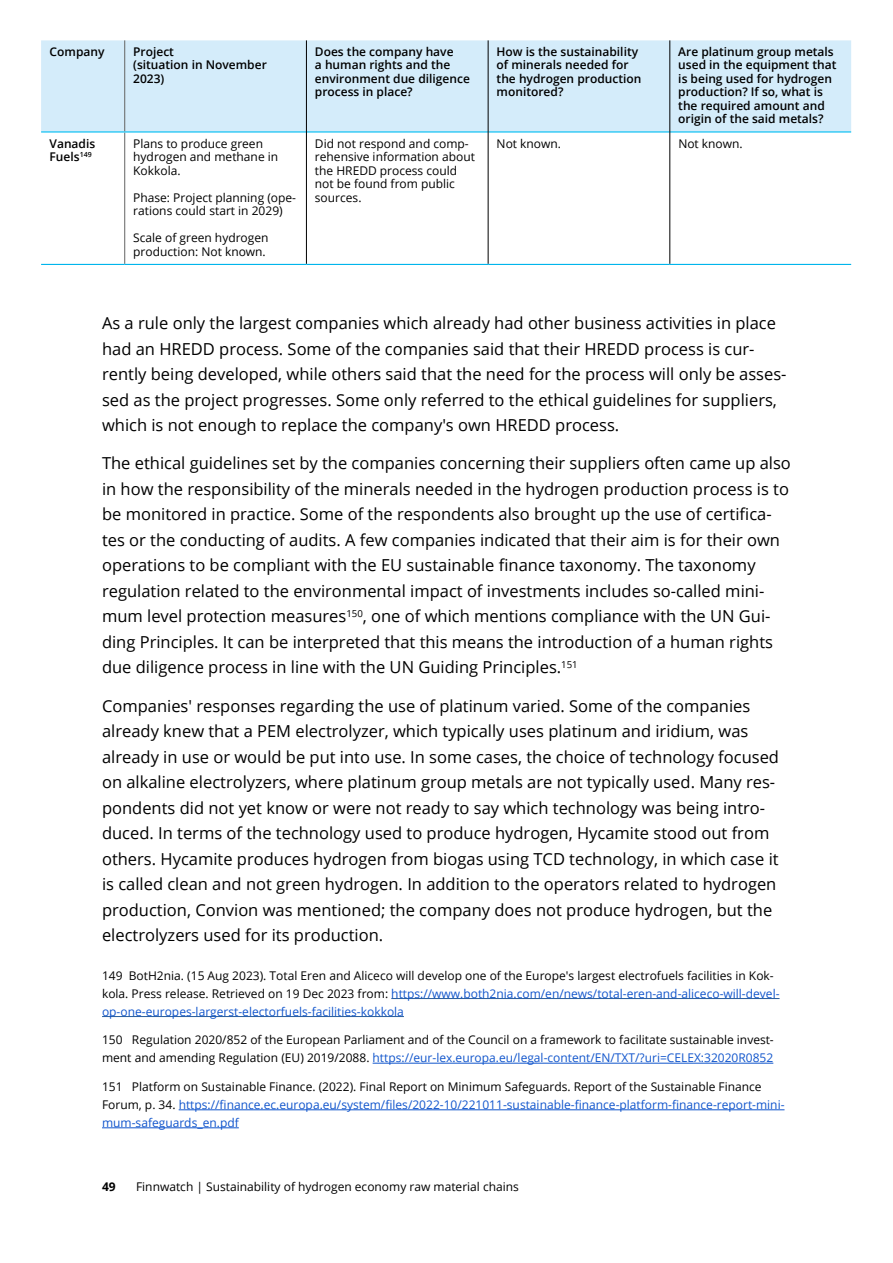
<style>
.page{position:relative;width:893px;height:1263px;background:#fff}
.page>*{position:absolute;margin:0;border:0;box-sizing:border-box;transform-origin:0 0}
.t1{font:16.5px/25.5px "Open Sans";color:#000}
.t2{font:12px/13.5px "Open Sans";color:#000}
.t3{font:600 12px/13.5px "Open Sans";color:#000}
.t4{font:12px/18px "Open Sans";color:#15c}
.t5{font:700 12px "Open Sans";color:#000}
.s1{color:#15c}
.s2{color:#000}
</style>
<div class="page">
<hr style="left:391px;top:998px;width:388px;height:1px;background:#265b9c">
<hr style="left:102px;top:1016px;width:302px;height:1px;background:#265b9c">
<hr style="left:373px;top:1063px;width:400px;height:1px;background:#15c">
<hr style="left:179px;top:1109px;width:605px;height:1px;background:#15c">
<hr style="left:102px;top:1127px;width:137px;height:1px;background:#15c">
<div style="left:41px;top:40px;width:810px;height:91px;background:#d4ecfa"></div>
<hr style="left:124px;top:40px;width:1px;height:91px;background:#646463">
<hr style="left:124px;top:133px;width:1px;height:131px;background:#646463">
<hr style="left:41px;top:131px;width:84px;height:2px;background:#00bdf2">
<hr style="left:125px;top:131px;width:181px;height:2px;background:#00bdf2">
<hr style="left:307px;top:131px;width:181px;height:2px;background:#00bdf2">
<hr style="left:488px;top:131px;width:182px;height:2px;background:#00bdf2">
<hr style="left:670px;top:131px;width:181px;height:2px;background:#00bdf2">
<hr style="left:306px;top:40px;width:1px;height:92px;background:#000">
<hr style="left:488px;top:40px;width:1px;height:92px;background:#000">
<hr style="left:670px;top:40px;width:1px;height:92px;background:#000">
<hr style="left:306px;top:132px;width:1px;height:132px;background:#000">
<hr style="left:488px;top:132px;width:1px;height:132px;background:#000">
<hr style="left:670px;top:132px;width:1px;height:132px;background:#000">
<hr style="left:41px;top:264px;width:84px;height:1px;background:#00b5ec">
<hr style="left:125px;top:264px;width:181px;height:1px;background:#00b5ec">
<hr style="left:306px;top:264px;width:182px;height:1px;background:#00b5ec">
<hr style="left:488px;top:264px;width:182px;height:1px;background:#00b5ec">
<hr style="left:670px;top:264px;width:181px;height:1px;background:#00b5ec">
<p class="t3" style="left:50px;top:45px;width:56px">Company</p>
<p class="t3" style="left:133px;top:45px;width:135px">Project<br>(situation in November<br>2023)</p>
<p class="t3" style="left:315px;top:45px;width:156px">Does the company have<br>a human rights and the environment due diligence process in place?</p>
<p class="t3" style="left:497px;top:45px;width:146px">How is the sustainability of minerals needed for the hydrogen production monitored?</p>
<p class="t3" style="left:678px;top:45px;width:160px">Are platinum group metals used in the equipment that is being used for hydrogen production? If so, what is the required amount and origin of the said metals?</p>
<p class="t3" style="left:50px;top:137px;width:47px">Vanadis<br>Fuels<sup>149</sup></p>
<p class="t2" style="left:133px;top:136px;width:147px">Plans to produce green hydrogen and methane in<br>Kokkola.</p>
<p class="t2" style="left:133px;top:190px;width:164px">Phase: Project planning (ope&shy;rations could start in 2029)</p>
<p class="t2" style="left:133px;top:231px;width:137px">Scale of green hydrogen production: Not known.</p>
<p class="t2" style="left:315px;top:136px;width:162px">Did not respond and comp&shy;rehensive information about the HREDD process could not be found from public sources.</p>
<p class="t2" style="left:497px;top:136px;width:66px">Not known.</p>
<p class="t2" style="left:678px;top:136px;width:66px">Not known.</p>
<p class="t1" style="left:102px;top:310px;width:686px">As a rule only the largest companies which already had other business activities in place had an HREDD process. Some of the companies said that their HREDD process is cur&shy;rently being developed, while others said that the need for the process will only be asses&shy;sed as the project progresses. Some only referred to the ethical guidelines for suppliers, which is not enough to replace the company's own HREDD process.</p>
<p class="t1" style="left:102px;top:450px;width:690px">The ethical guidelines set by the companies concerning their suppliers often came up also in how the responsibility of the minerals needed in the hydrogen production process is to be monitored in practice. Some of the respondents also brought up the use of certifica&shy;tes or the conducting of audits. A few companies indicated that their aim is for their own operations to be compliant with the EU sustainable finance taxonomy. The taxonomy regulation related to the environmental impact of investments includes so-called mini&shy;mum level protection measures<sup>150</sup>, one of which mentions compliance with the UN Gui&shy;ding Principles. It can be interpreted that this means the introduction of a human rights due diligence process in line with the UN Guiding Principles.<sup>151</sup></p>
<p class="t1" style="left:102px;top:692px;width:678px">Companies' responses regarding the use of platinum varied. Some of the companies already knew that a PEM electrolyzer, which typically uses platinum and iridium, was already in use or would be put into use. In some cases, the choice of technology focused on alkaline electrolyzers, where platinum group metals are not typically used. Many res&shy;pondents did not yet know or were not ready to say which technology was being intro&shy;duced. In terms of the technology used to produce hydrogen, Hycamite stood out from others. Hycamite produces hydrogen from biogas using TCD technology, in which case it is called clean and not green hydrogen. In addition to the operators related to hydrogen production, Convion was mentioned; the company does not produce hydrogen, but the electrolyzers used for its production.</p>
<p class="t2" style="left:102px;top:966px;width:679px;line-height:18px">149 BotH2nia. (15 Aug 2023). Total Eren and Aliceco will develop one of the Europe's largest electrofuels facilities in Kok&shy;kola. Press release. Retrieved on 19 Dec 2023 from: <span class="s1">https://www.both2nia.com/en/news/total-eren-and-aliceco-will-devel&shy;op-one-europes-largerst-electorfuels-facilities-kokkola</span></p>
<p class="t2" style="left:102px;top:1030px;width:673px;line-height:18px">150 Regulation 2020/852 of the European Parliament and of the Council on a framework to facilitate sustainable invest&shy;ment and amending Regulation (EU) 2019/2088. <span class="s1">https://eur-lex.europa.eu/legal-content/EN/TXT/?uri=CELEX:32020R0852</span></p>
<p class="t4" style="left:102px;top:1077px;width:684px"><span class="s2">151 Platform on Sustainable Finance. (2022). Final Report on Minimum Safeguards. Report of the Sustainable Finance<br>Forum, p. 34.</span> https://finance.ec.europa.eu/system/files/2022-10/221011-sustainable-finance-platform-finance-report-mini&shy;mum-safeguards_en.pdf</p>
<p class="t5" style="left:102px;top:1178px;width:15px">49</p>
<p class="t2" style="left:136px;top:1180px;width:384px">Finnwatch | Sustainability of hydrogen economy raw material chains</p>
</div>
